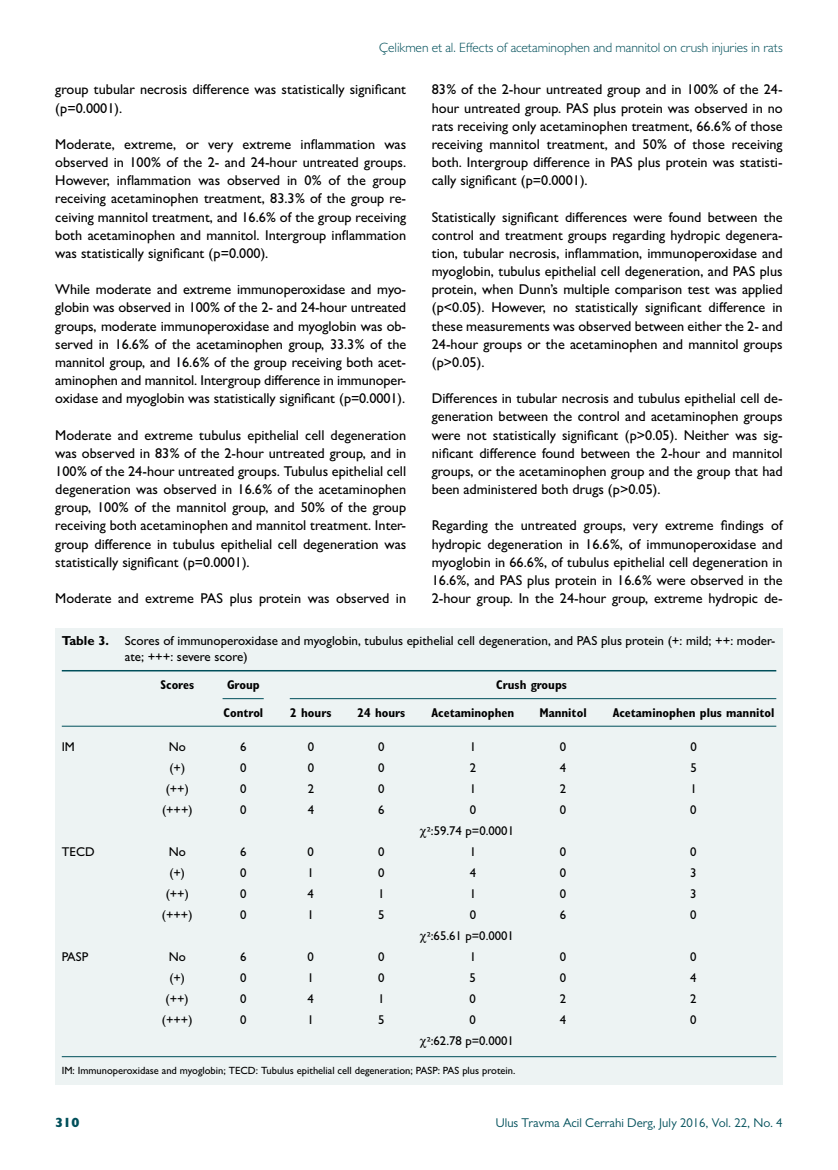
<style>
.page{position:relative;width:838px;height:1170px;background:#fff}
.page>*{position:absolute;margin:0;border:0;box-sizing:border-box;transform-origin:0 0}
.t1{font:500 14.25px/18.1px "Gill Sans MT Pro";color:#000;text-align:justify}
.t2{font:300 13.5px "Gill Sans MT Pro";letter-spacing:-.005em;color:#004f5a}
.t3{font:800 13.5px "Gill Sans MT Pro";color:#004f5a}
.t4{font:500 13.05px/15.6px "Gill Sans MT Pro";color:#000}
.t5{font:500 12.75px "Gill Sans MT Pro";color:#000}
.t6{font:700 condensed 12.75px "Gill Sans MT Pro";color:#000}
.t7{font:12.75px "Gill Sans MT Pro";color:#004f5a}
.t8{font:500 10.5px "Gill Sans MT Pro";color:#000}
.s1{font-weight:700}
</style>
<div class="page">
<div style="left:55px;top:628px;width:727px;height:457px;background:#edf3f3"></div>
<hr style="left:62px;top:670px;width:714px;height:1px;background:#004f5a">
<hr style="left:62px;top:725px;width:714px;height:1px;background:#004f5a">
<hr style="left:290px;top:698px;width:486px;height:1px;background:#004f5a">
<hr style="left:222px;top:698px;width:42px;height:1px;background:#004f5a">
<hr style="left:62px;top:1056px;width:714px;height:1px;background:#004f5a">
<p class="t2" style="left:379px;top:39px;width:405px">Çelikmen et al. Effects of acetaminophen and mannitol on crush injuries in rats</p>
<p class="t1" style="left:55px;top:80px;width:352px">group tubular necrosis difference was statistically significant (p=0.0001).</p>
<p class="t1" style="left:55px;top:135px;width:352px">Moderate, extreme, or very extreme inflammation was observed in 100% of the 2- and 24-hour untreated groups.<br>However, inflammation was observed in 0% of the group receiving acetaminophen treatment, 83.3% of the group re&shy;ceiving mannitol treatment, and 16.6% of the group receiving both acetaminophen and mannitol. Intergroup inflammation was statistically significant (p=0.000).</p>
<p class="t1" style="left:55px;top:280px;width:352px">While moderate and extreme immunoperoxidase and myo&shy;globin was observed in 100% of the 2- and 24-hour untreated groups, moderate immunoperoxidase and myoglobin was ob&shy;served in 16.6% of the acetaminophen group, 33.3% of the mannitol group, and 16.6% of the group receiving both acet&shy;aminophen and mannitol. Intergroup difference in immunoper&shy;oxidase and myoglobin was statistically significant (p=0.0001).</p>
<p class="t1" style="left:55px;top:425px;width:352px">Moderate and extreme tubulus epithelial cell degeneration was observed in 83% of the 2-hour untreated group, and in 100% of the 24-hour untreated groups. Tubulus epithelial cell degeneration was observed in 16.6% of the acetaminophen group, 100% of the mannitol group, and 50% of the group receiving both acetaminophen and mannitol treatment. Inter&shy;group difference in tubulus epithelial cell degeneration was statistically significant (p=0.0001).</p>
<p class="t1" style="left:55px;top:589px;width:352px">Moderate and extreme PAS plus protein was observed in</p>
<p class="t1" style="left:432px;top:80px;width:352px">83% of the 2-hour untreated group and in 100% of the 24- hour untreated group. PAS plus protein was observed in no rats receiving only acetaminophen treatment, 66.6% of those receiving mannitol treatment, and 50% of those receiving both. Intergroup difference in PAS plus protein was statisti&shy;cally significant (p=0.0001).</p>
<p class="t1" style="left:432px;top:207px;width:352px">Statistically significant differences were found between the control and treatment groups regarding hydropic degenera&shy;tion, tubular necrosis, inflammation, immunoperoxidase and myoglobin, tubulus epithelial cell degeneration, and PAS plus protein, when Dunn’s multiple comparison test was applied (p&lt;0.05). However, no statistically significant difference in these measurements was observed between either the 2- and 24-hour groups or the acetaminophen and mannitol groups (p&gt;0.05).</p>
<p class="t1" style="left:432px;top:389px;width:352px">Differences in tubular necrosis and tubulus epithelial cell de&shy;generation between the control and acetaminophen groups were not statistically significant (p&gt;0.05). Neither was sig&shy;nificant difference found between the 2-hour and mannitol groups, or the acetaminophen group and the group that had been administered both drugs (p&gt;0.05).</p>
<p class="t1" style="left:432px;top:516px;width:352px">Regarding the untreated groups, very extreme findings of hydropic degeneration in 16.6%, of immunoperoxidase and myoglobin in 66.6%, of tubulus epithelial cell degeneration in 16.6%, and PAS plus protein in 16.6% were observed in the 2-hour group. In the 24-hour group, extreme hydropic de-</p>
<p class="t4" style="left:125px;top:632px;width:652px;text-indent:-63px"><span class="s1">Table 3.</span> Scores of immunoperoxidase and myoglobin, tubulus epithelial cell degeneration, and PAS plus protein (+: mild; ++: moder&shy;ate; +++: severe score)</p>
<p class="t6" style="left:160px;top:676px;width:35px">Scores</p>
<p class="t6" style="left:227px;top:676px;width:34px">Group</p>
<p class="t6" style="left:496px;top:676px;width:72px">Crush groups</p>
<p class="t6" style="left:223px;top:704px;width:41px">Control</p>
<p class="t6" style="left:290px;top:704px;width:43px">2 hours</p>
<p class="t6" style="left:357px;top:704px;width:49px">24 hours</p>
<p class="t6" style="left:431px;top:704px;width:84px">Acetaminophen</p>
<p class="t6" style="left:539px;top:704px;width:49px">Mannitol</p>
<p class="t6" style="left:612px;top:704px;width:163px">Acetaminophen plus mannitol</p>
<p class="t5" style="left:62px;top:738px;width:15px">IM</p>
<p class="t5" style="left:169px;top:738px;width:18px">No</p>
<p class="t5" style="left:240px;top:738px;width:8px">6</p>
<p class="t5" style="left:308px;top:738px;width:8px">0</p>
<p class="t5" style="left:378px;top:738px;width:8px">0</p>
<p class="t5" style="left:470px;top:738px;width:8px">1</p>
<p class="t5" style="left:560px;top:738px;width:8px">0</p>
<p class="t5" style="left:690px;top:738px;width:8px">0</p>
<p class="t5" style="left:169px;top:759px;width:17px">(+)</p>
<p class="t5" style="left:240px;top:759px;width:8px">0</p>
<p class="t5" style="left:308px;top:759px;width:8px">0</p>
<p class="t5" style="left:378px;top:759px;width:8px">0</p>
<p class="t5" style="left:470px;top:759px;width:8px">2</p>
<p class="t5" style="left:560px;top:759px;width:8px">4</p>
<p class="t5" style="left:690px;top:759px;width:8px">5</p>
<p class="t5" style="left:166px;top:780px;width:25px">(++)</p>
<p class="t5" style="left:240px;top:780px;width:8px">0</p>
<p class="t5" style="left:308px;top:780px;width:8px">2</p>
<p class="t5" style="left:378px;top:780px;width:8px">0</p>
<p class="t5" style="left:470px;top:780px;width:8px">1</p>
<p class="t5" style="left:560px;top:780px;width:8px">2</p>
<p class="t5" style="left:690px;top:780px;width:8px">1</p>
<p class="t5" style="left:162px;top:801px;width:32px">(+++)</p>
<p class="t5" style="left:240px;top:801px;width:8px">0</p>
<p class="t5" style="left:308px;top:801px;width:8px">4</p>
<p class="t5" style="left:378px;top:801px;width:8px">6</p>
<p class="t5" style="left:470px;top:801px;width:8px">0</p>
<p class="t5" style="left:560px;top:801px;width:8px">0</p>
<p class="t5" style="left:690px;top:801px;width:8px">0</p>
<p class="t5" style="left:427px;top:822px;width:89px">²:59.74 p=0.0001</p>
<p class="t5" style="left:62px;top:843px;width:34px">TECD</p>
<p class="t5" style="left:169px;top:843px;width:18px">No</p>
<p class="t5" style="left:240px;top:843px;width:8px">6</p>
<p class="t5" style="left:308px;top:843px;width:8px">0</p>
<p class="t5" style="left:378px;top:843px;width:8px">0</p>
<p class="t5" style="left:470px;top:843px;width:8px">1</p>
<p class="t5" style="left:560px;top:843px;width:8px">0</p>
<p class="t5" style="left:690px;top:843px;width:8px">0</p>
<p class="t5" style="left:169px;top:864px;width:17px">(+)</p>
<p class="t5" style="left:240px;top:864px;width:8px">0</p>
<p class="t5" style="left:308px;top:864px;width:8px">1</p>
<p class="t5" style="left:378px;top:864px;width:8px">0</p>
<p class="t5" style="left:470px;top:864px;width:8px">4</p>
<p class="t5" style="left:560px;top:864px;width:8px">0</p>
<p class="t5" style="left:690px;top:864px;width:8px">3</p>
<p class="t5" style="left:166px;top:885px;width:25px">(++)</p>
<p class="t5" style="left:240px;top:885px;width:8px">0</p>
<p class="t5" style="left:308px;top:885px;width:8px">4</p>
<p class="t5" style="left:378px;top:885px;width:8px">1</p>
<p class="t5" style="left:469px;top:885px;width:8px">1</p>
<p class="t5" style="left:559px;top:885px;width:8px">0</p>
<p class="t5" style="left:690px;top:885px;width:8px">3</p>
<p class="t5" style="left:162px;top:906px;width:32px">(+++)</p>
<p class="t5" style="left:240px;top:906px;width:8px">0</p>
<p class="t5" style="left:307px;top:906px;width:8px">1</p>
<p class="t5" style="left:378px;top:906px;width:8px">5</p>
<p class="t5" style="left:469px;top:906px;width:8px">0</p>
<p class="t5" style="left:559px;top:906px;width:8px">6</p>
<p class="t5" style="left:690px;top:906px;width:8px">0</p>
<p class="t5" style="left:427px;top:927px;width:89px">²:65.61 p=0.0001</p>
<p class="t5" style="left:62px;top:948px;width:28px">PASP</p>
<p class="t5" style="left:169px;top:948px;width:18px">No</p>
<p class="t5" style="left:240px;top:948px;width:8px">6</p>
<p class="t5" style="left:307px;top:948px;width:8px">0</p>
<p class="t5" style="left:378px;top:948px;width:8px">0</p>
<p class="t5" style="left:469px;top:948px;width:8px">1</p>
<p class="t5" style="left:559px;top:948px;width:8px">0</p>
<p class="t5" style="left:690px;top:948px;width:8px">0</p>
<p class="t5" style="left:169px;top:969px;width:17px">(+)</p>
<p class="t5" style="left:240px;top:969px;width:8px">0</p>
<p class="t5" style="left:307px;top:969px;width:8px">1</p>
<p class="t5" style="left:378px;top:969px;width:8px">0</p>
<p class="t5" style="left:469px;top:969px;width:8px">5</p>
<p class="t5" style="left:559px;top:969px;width:8px">0</p>
<p class="t5" style="left:690px;top:969px;width:8px">4</p>
<p class="t5" style="left:166px;top:990px;width:25px">(++)</p>
<p class="t5" style="left:240px;top:990px;width:8px">0</p>
<p class="t5" style="left:307px;top:990px;width:8px">4</p>
<p class="t5" style="left:378px;top:990px;width:8px">1</p>
<p class="t5" style="left:469px;top:990px;width:8px">0</p>
<p class="t5" style="left:559px;top:990px;width:8px">2</p>
<p class="t5" style="left:690px;top:990px;width:8px">2</p>
<p class="t5" style="left:162px;top:1011px;width:32px">(+++)</p>
<p class="t5" style="left:240px;top:1011px;width:8px">0</p>
<p class="t5" style="left:307px;top:1011px;width:8px">1</p>
<p class="t5" style="left:378px;top:1011px;width:8px">5</p>
<p class="t5" style="left:469px;top:1011px;width:8px">0</p>
<p class="t5" style="left:559px;top:1011px;width:8px">4</p>
<p class="t5" style="left:690px;top:1011px;width:8px">0</p>
<p class="t5" style="left:427px;top:1032px;width:89px">²:62.78 p=0.0001</p>
<p class="t8" style="left:62px;top:1064px;width:455px">IM: Immunoperoxidase and myoglobin; TECD: Tubulus epithelial cell degeneration; PASP: PAS plus protein.</p>
<p class="t3" style="left:55px;top:1114px;width:26px">310</p>
<p class="t7" style="left:496px;top:1115px;width:288px">Ulus Travma Acil Cerrahi Derg, July 2016, Vol. 22, No. 4</p>
</div>
